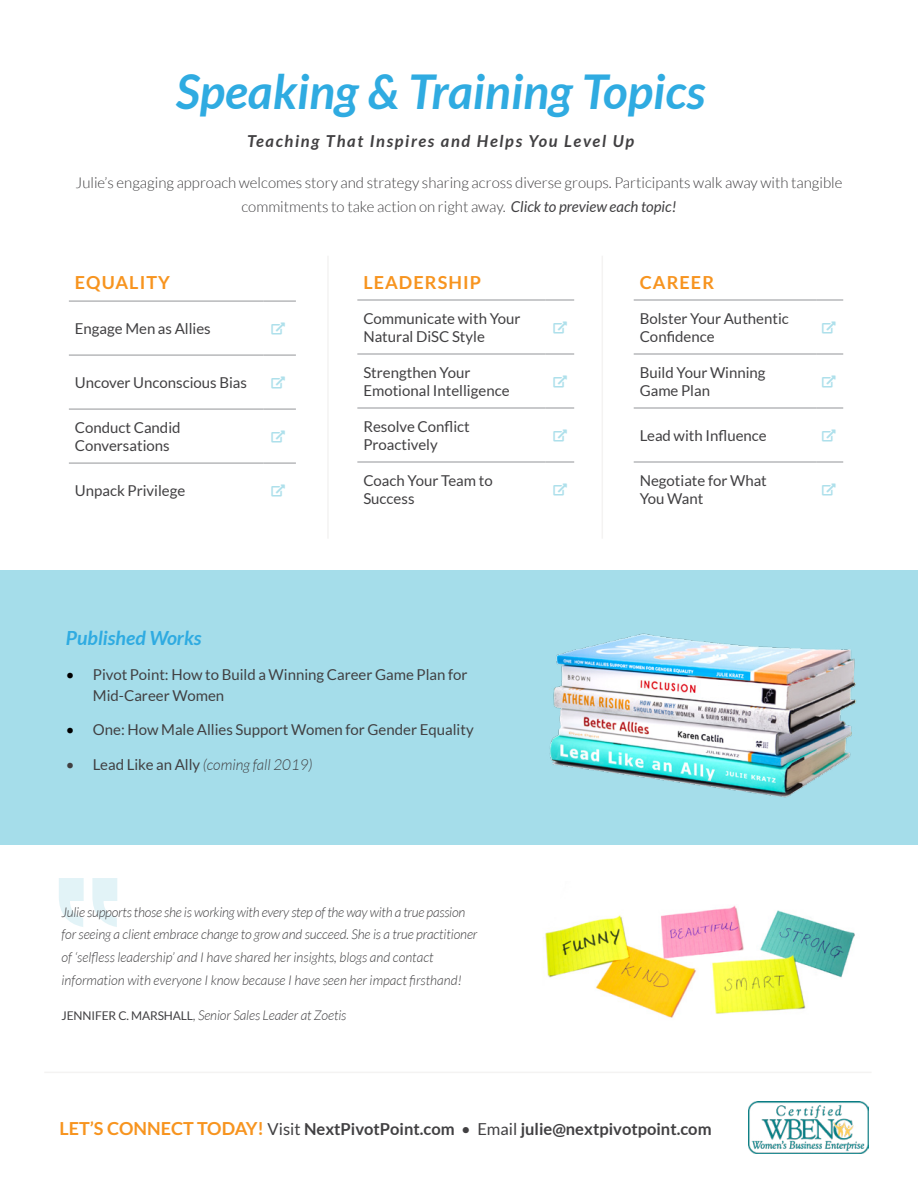
<style>
.page{position:relative;width:918px;height:1188px;background:#fff}
.page>*{position:absolute;margin:0;border:0;box-sizing:border-box;transform-origin:0 0}
.t1{font:italic 700 48px "Lato";color:#2fabe1}
.t2{font:italic 700 19.5px "Lato";color:#2fabe1}
.t3{font:700 18px "Lato";letter-spacing:.06em;color:#f7941f}
.t4{font:700 16.5px "Lato";color:#414042}
.t5{font:italic 700 16.5px "Lato";letter-spacing:.1em;color:#414042}
.t6{font:15px/18px "Lato";color:#414042}
.t7{font:300 15px/24px "Lato";color:#414042;text-align:center}
.t8{font:italic 300 15px "Lato";color:#414042}
.t9{font:italic 300 13.5px/22.5px "Lato";letter-spacing:-.01em;color:#414042}
.t10{font:12px "Font Awesome 5 Free Solid";color:#aee0eb}
.s1{font-weight:400;font-style:italic}
.s2{color:#000}
.s3{font-weight:400;font-style:normal}
.s4{font-weight:400;font-style:normal;font-size:12px}
.s5{font-size:18px;color:#f7941f}
.s6{font-weight:400}
</style>
<div class="page">
<div style="left:0;top:570px;width:918px;height:275px;background:#a5ddea"></div>
<svg style="left:59px;top:878px;width:58px;height:49px"></svg>
<hr style="left:69px;top:355px;width:195px;height:1px;background:#939598">
<hr style="left:264px;top:355px;width:32px;height:1px;background:#939598">
<hr style="left:69px;top:409px;width:195px;height:1px;background:#939598">
<hr style="left:264px;top:409px;width:32px;height:1px;background:#939598">
<hr style="left:69px;top:463px;width:195px;height:1px;background:#939598">
<hr style="left:264px;top:463px;width:32px;height:1px;background:#939598">
<hr style="left:69px;top:301px;width:195px;height:1px;background:#939598">
<hr style="left:264px;top:301px;width:32px;height:1px;background:#939598">
<hr style="left:357px;top:354px;width:188px;height:1px;background:#939598">
<svg style="left:545px;top:354px;width:29px;height:1px"></svg>
<hr style="left:357px;top:408px;width:188px;height:1px;background:#939598">
<svg style="left:545px;top:408px;width:29px;height:1px"></svg>
<hr style="left:357px;top:462px;width:188px;height:1px;background:#939598">
<svg style="left:545px;top:462px;width:29px;height:1px"></svg>
<hr style="left:357px;top:300px;width:188px;height:1px;background:#939598">
<svg style="left:545px;top:300px;width:29px;height:1px"></svg>
<hr style="left:634px;top:354px;width:182px;height:1px;background:#939598">
<svg style="left:816px;top:354px;width:27px;height:1px"></svg>
<hr style="left:634px;top:408px;width:182px;height:1px;background:#939598">
<svg style="left:816px;top:408px;width:27px;height:1px"></svg>
<hr style="left:634px;top:462px;width:182px;height:1px;background:#939598">
<svg style="left:816px;top:462px;width:27px;height:1px"></svg>
<hr style="left:634px;top:300px;width:182px;height:1px;background:#939598">
<svg style="left:816px;top:300px;width:27px;height:1px"></svg>
<hr style="left:602px;top:256px;width:1px;height:283px;background:#f4f3f2">
<hr style="left:327px;top:256px;width:2px;height:283px;background:#f4f3f2">
<hr style="left:44px;top:1072px;width:828px;height:1px;background:#f4f3f2">
<img style="left:748px;top:1101px;width:120px;height:52px">
<img style="left:550px;top:633px;width:306px;height:165px">
<img style="left:545px;top:905px;width:310px;height:113px">
<h1 class="t1" style="left:176px;top:64px;width:531px">Speaking &amp; Training Topics</h1>
<p class="t5" style="left:247px;top:131px;width:389px">Teaching That Inspires and Helps You Level Up</p>
<p class="t7" style="left:76px;top:170px;width:768px">Julie’s engaging approach welcomes story and strategy sharing across diverse groups. Participants walk away with tangible commitments to take action on right away. <span class="s1">Click to preview each topic!</span></p>
<p class="t3" style="left:75px;top:272px;width:97px">EQUALITY</p>
<p class="t6" style="left:75px;top:320px;width:137px">Engage Men as Allies</p>
<p class="t10" style="left:272px;top:323px;width:15px">▼■●●■●▼</p>
<p class="t6" style="left:75px;top:374px;width:174px">Uncover Unconscious Bias</p>
<p class="t10" style="left:272px;top:377px;width:15px">▼■●●■●▼</p>
<p class="t6" style="left:75px;top:419px;width:107px">Conduct Candid<br>Conversations</p>
<p class="t10" style="left:272px;top:431px;width:15px">▼■●●■●▼</p>
<p class="t6" style="left:75px;top:482px;width:112px">Unpack Privilege</p>
<p class="t10" style="left:272px;top:485px;width:15px">▼■●●■●▼</p>
<p class="t3" style="left:363px;top:272px;width:119px">LEADERSHIP</p>
<p class="t6" style="left:363px;top:310px;width:159px">Communicate with Your<br>Natural DiSC Style</p>
<p class="t10" style="left:553px;top:322px;width:15px">▼■●●■●▼</p>
<p class="t6" style="left:363px;top:364px;width:148px">Strengthen Your<br>Emotional Intelligence</p>
<p class="t10" style="left:553px;top:376px;width:15px">▼■●●■●▼</p>
<p class="t6" style="left:363px;top:418px;width:108px">Resolve Conflict<br>Proactively</p>
<p class="t10" style="left:553px;top:430px;width:15px">▼■●●■●▼</p>
<p class="t6" style="left:363px;top:472px;width:131px">Coach Your Team to<br>Success</p>
<p class="t10" style="left:553px;top:484px;width:15px">▼■●●■●▼</p>
<h2 class="t2" style="left:66px;top:627px;width:137px">Published Works</h2>
<p class="t6" style="left:93px;top:664px;width:376px;line-height:21px;text-indent:-27px"><span class="s2">•</span> Pivot Point: How to Build a Winning Career Game Plan for<br>Mid-Career Women</p>
<p class="t6" style="left:66px;top:721px;width:409px"><span class="s2">•</span> One: How Male Allies Support Women for Gender Equality</p>
<p class="t8" style="left:66px;top:756px;width:248px"><span class="s3">• Lead Like an Ally</span> (coming fall 2019)</p>
<p class="t9" style="left:62px;top:901px;width:417px">Julie supports those she is working with every step of the way with a true passion for seeing a client embrace change to grow and succeed. She is a true practitioner of ‘selfless leadership’ and I have shared her insights, blogs and contact information with everyone I know because I have seen her impact firsthand!</p>
<p class="t9" style="left:62px;top:1005px;width:286px"><span class="s4">JENNIFER C. MARSHALL</span>, Senior Sales Leader at Zoetis</p>
<p class="t3" style="left:640px;top:272px;width:76px">CAREER</p>
<p class="t6" style="left:640px;top:310px;width:151px">Bolster Your Authentic<br>Confidence</p>
<p class="t10" style="left:822px;top:322px;width:15px">▼■●●■●▼</p>
<p class="t6" style="left:640px;top:364px;width:127px">Build Your Winning<br>Game Plan</p>
<p class="t10" style="left:822px;top:376px;width:15px">▼■●●■●▼</p>
<p class="t6" style="left:640px;top:427px;width:129px">Lead with Influence</p>
<p class="t10" style="left:822px;top:430px;width:15px">▼■●●■●▼</p>
<p class="t6" style="left:640px;top:472px;width:129px">Negotiate for What<br>You Want</p>
<p class="t10" style="left:822px;top:484px;width:15px">▼■●●■●▼</p>
<p class="t4" style="left:60px;top:1119px;width:653px"><span class="s5">LET’S CONNECT TODAY!</span> <span class="s6">Visit</span> NextPivotPoint.com <span class="s6">• Email</span> julie@nextpivotpoint.com</p>
</div>
